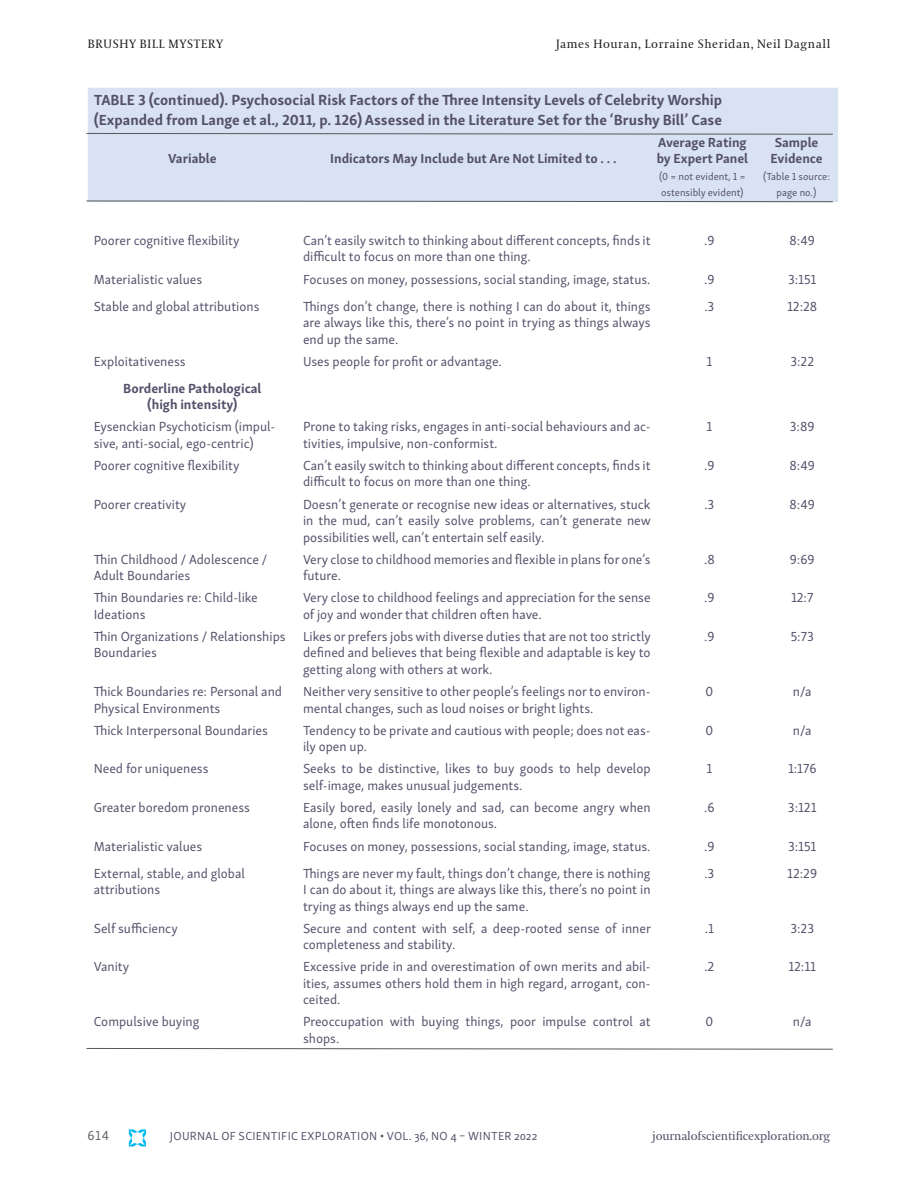
<style>
.page{position:relative;width:918px;height:1188px;background:#fff}
.page>*{position:absolute;margin:0;border:0;box-sizing:border-box;transform-origin:0 0}
.t1{font:700 15px "Skolar Sans PE";color:#53506a}
.t2{font:13.5px/16.5px "Skolar Sans PE";color:#53506a}
.Body_Text_Indent{font:700 13.5px/16.5px "Skolar Sans PE";color:#53506a;text-align:center}
.t3{font:13.5px "Skolar Sans PE";color:#66605e}
.t4{font:12px "Coranto 2";letter-spacing:.05em;color:#231f20}
.t5{font:12px "Skolar Sans PE";letter-spacing:.025em;color:#53506a}
.t6{font:12px "Coranto 2";letter-spacing:-.01em;color:#53506a}
.t7{font:10.5px/16.5px "Skolar Sans PE";color:#53506a}
</style>
<div class="page">
<svg style="left:129px;top:1129px;width:17px;height:18px"></svg>
<div style="left:88px;top:88px;width:750px;height:114px;background:#d9e2f3"></div>
<svg style="left:86px;top:133px;width:748px;height:2px"></svg>
<svg style="left:86px;top:200px;width:748px;height:2px"></svg>
<svg style="left:86px;top:1048px;width:747px;height:2px"></svg>
<p class="t4" style="left:88px;top:37px;width:137px">BRUSHY BILL MYSTERY</p>
<p class="t4" style="left:556px;top:37px;width:276px">James Houran, Lorraine Sheridan, Neil Dagnall</p>
<p class="t1" style="left:94px;top:88px;width:630px">TABLE 3 (continued). Psychosocial Risk Factors of the Three Intensity Levels of Celebrity Worship</p>
<p class="t1" style="left:94px;top:107px;width:630px">(Expanded from Lange et al., 2011, p. 126) Assessed in the Literature Set for the ‘Brushy Bill’ Case</p>
<p class="Body_Text_Indent" style="left:168px;top:149px;width:50px">Variable</p>
<p class="Body_Text_Indent" style="left:330px;top:149px;width:288px">Indicators May Include but Are Not Limited to . . .</p>
<p class="Body_Text_Indent" style="left:657px;top:133px;width:93px;text-align:left">Average Rating by Expert Panel</p>
<p class="t7" style="left:659px;top:167px;width:88px">(0 = not evident, 1 = ostensibly evident)</p>
<p class="Body_Text_Indent" style="left:775px;top:133px;width:45px">Sample</p>
<p class="Body_Text_Indent" style="left:770px;top:149px;width:54px">Evidence</p>
<p class="t7" style="left:763px;top:167px;width:69px;text-align:center">(Table 1 source: page no.)</p>
<p class="t2" style="left:94px;top:231px;width:147px">Poorer cognitive flexibility</p>
<p class="t2" style="left:303px;top:231px;width:349px">Can’t easily switch to thinking about different concepts, finds it difficult to focus on more than one thing.</p>
<p class="t2" style="left:704px;top:231px;width:12px">.9</p>
<p class="t2" style="left:790px;top:231px;width:27px">8:49</p>
<p class="t2" style="left:94px;top:270px;width:110px">Materialistic values</p>
<p class="t2" style="left:303px;top:270px;width:349px">Focuses on money, possessions, social standing, image, status.</p>
<p class="t2" style="left:704px;top:270px;width:12px">.9</p>
<p class="t2" style="left:788px;top:270px;width:30px">3:151</p>
<p class="t2" style="left:94px;top:297px;width:167px">Stable and global attributions</p>
<p class="t2" style="left:303px;top:297px;width:349px;text-align:justify">Things don’t change, there is nothing I can do about it, things are always like this, there’s no point in trying as things always end up the same.</p>
<p class="t2" style="left:704px;top:297px;width:12px">.3</p>
<p class="t2" style="left:787px;top:297px;width:32px">12:28</p>
<p class="t2" style="left:94px;top:352px;width:93px">Exploitativeness</p>
<p class="t2" style="left:303px;top:352px;width:200px">Uses people for profit or advantage.</p>
<p class="t2" style="left:706px;top:352px;width:7px">1</p>
<p class="t2" style="left:790px;top:352px;width:25px">3:22</p>
<p class="Body_Text_Indent" style="left:123px;top:379px;width:140px">Borderline Pathological (high intensity)</p>
<p class="t2" style="left:94px;top:417px;width:183px">Eysenckian Psychoticism (impul&shy;sive, anti-social, ego-centric)</p>
<p class="t2" style="left:303px;top:417px;width:349px">Prone to taking risks, engages in anti-social behaviours and ac&shy;tivities, impulsive, non-conformist.</p>
<p class="t2" style="left:706px;top:417px;width:7px">1</p>
<p class="t2" style="left:790px;top:417px;width:26px">3:89</p>
<p class="t2" style="left:94px;top:456px;width:147px">Poorer cognitive flexibility</p>
<p class="t2" style="left:303px;top:456px;width:349px">Can’t easily switch to thinking about different concepts, finds it difficult to focus on more than one thing.</p>
<p class="t2" style="left:704px;top:456px;width:12px">.9</p>
<p class="t2" style="left:790px;top:456px;width:27px">8:49</p>
<p class="t2" style="left:94px;top:495px;width:94px">Poorer creativity</p>
<p class="t2" style="left:303px;top:495px;width:349px;text-align:justify">Doesn’t generate or recognise new ideas or alternatives, stuck in the mud, can’t easily solve problems, can’t generate new possibilities well, can’t entertain self easily.</p>
<p class="t2" style="left:704px;top:495px;width:12px">.3</p>
<p class="t2" style="left:790px;top:495px;width:27px">8:49</p>
<p class="t2" style="left:94px;top:550px;width:175px">Thin Childhood / Adolescence /<br>Adult Boundaries</p>
<p class="t2" style="left:303px;top:550px;width:349px">Very close to childhood memories and flexible in plans for one’s future.</p>
<p class="t2" style="left:704px;top:550px;width:12px">.8</p>
<p class="t2" style="left:790px;top:550px;width:26px">9:69</p>
<p class="t2" style="left:94px;top:588px;width:166px">Thin Boundaries re: Child-like<br>Ideations</p>
<p class="t2" style="left:303px;top:588px;width:349px">Very close to childhood feelings and appreciation for the sense of joy and wonder that children often have.</p>
<p class="t2" style="left:704px;top:588px;width:12px">.9</p>
<p class="t2" style="left:791px;top:588px;width:24px">12:7</p>
<p class="t2" style="left:94px;top:627px;width:193px">Thin Organizations / Relationships<br>Boundaries</p>
<p class="t2" style="left:303px;top:627px;width:349px;text-align:justify">Likes or prefers jobs with diverse duties that are not too strictly defined and believes that being flexible and adaptable is key to getting along with others at work.</p>
<p class="t2" style="left:704px;top:627px;width:12px">.9</p>
<p class="t2" style="left:791px;top:627px;width:25px">5:73</p>
<p class="t2" style="left:94px;top:682px;width:190px">Thick Boundaries re: Personal and<br>Physical Environments</p>
<p class="t2" style="left:303px;top:682px;width:349px">Neither very sensitive to other people’s feelings nor to environ&shy;mental changes, such as loud noises or bright lights.</p>
<p class="t2" style="left:705px;top:682px;width:9px">0</p>
<p class="t2" style="left:793px;top:682px;width:20px">n/a</p>
<p class="t2" style="left:94px;top:721px;width:176px">Thick Interpersonal Boundaries</p>
<p class="t2" style="left:303px;top:721px;width:349px">Tendency to be private and cautious with people; does not eas&shy;ily open up.</p>
<p class="t2" style="left:705px;top:721px;width:9px">0</p>
<p class="t2" style="left:793px;top:721px;width:20px">n/a</p>
<p class="t2" style="left:94px;top:759px;width:116px">Need for uniqueness</p>
<p class="t2" style="left:303px;top:759px;width:349px">Seeks to be distinctive, likes to buy goods to help develop self-image, makes unusual judgements.</p>
<p class="t2" style="left:706px;top:759px;width:7px">1</p>
<p class="t2" style="left:788px;top:759px;width:30px">1:176</p>
<p class="t2" style="left:94px;top:798px;width:158px">Greater boredom proneness</p>
<p class="t2" style="left:303px;top:798px;width:349px">Easily bored, easily lonely and sad, can become angry when alone, often finds life monotonous.</p>
<p class="t2" style="left:704px;top:798px;width:12px">.6</p>
<p class="t2" style="left:788px;top:798px;width:30px">3:121</p>
<p class="t2" style="left:94px;top:837px;width:110px">Materialistic values</p>
<p class="t2" style="left:303px;top:837px;width:349px">Focuses on money, possessions, social standing, image, status.</p>
<p class="t2" style="left:704px;top:837px;width:12px">.9</p>
<p class="t2" style="left:788px;top:837px;width:30px">3:151</p>
<p class="t2" style="left:94px;top:864px;width:153px">External, stable, and global</p>
<p class="t2" style="left:94px;top:880px;width:68px">attributions</p>
<p class="t2" style="left:303px;top:864px;width:349px;text-align:justify">Things are never my fault, things don’t change, there is nothing I can do about it, things are always like this, there’s no point in trying as things always end up the same.</p>
<p class="t2" style="left:704px;top:864px;width:12px">.3</p>
<p class="t2" style="left:787px;top:864px;width:31px">12:29</p>
<p class="t2" style="left:94px;top:919px;width:86px">Self sufficiency</p>
<p class="t2" style="left:303px;top:919px;width:349px">Secure and content with self, a deep-rooted sense of inner completeness and stability.</p>
<p class="t2" style="left:705px;top:919px;width:11px">.1</p>
<p class="t2" style="left:790px;top:919px;width:25px">3:23</p>
<p class="t2" style="left:94px;top:957px;width:37px">Vanity</p>
<p class="t2" style="left:303px;top:957px;width:349px;text-align:justify">Excessive pride in and overestimation of own merits and abil&shy;ities, assumes others hold them in high regard, arrogant, con&shy;ceited.</p>
<p class="t2" style="left:704px;top:957px;width:12px">.2</p>
<p class="t2" style="left:788px;top:957px;width:29px">12:11</p>
<p class="t2" style="left:94px;top:1012px;width:107px">Compulsive buying</p>
<p class="t2" style="left:303px;top:1012px;width:349px">Preoccupation with buying things, poor impulse control at shops.</p>
<p class="t2" style="left:705px;top:1012px;width:9px">0</p>
<p class="t2" style="left:793px;top:1012px;width:20px">n/a</p>
<p class="t3" style="left:87px;top:1126px;width:23px">614</p>
<p class="t5" style="left:170px;top:1127px;width:369px">JOURNAL OF SCIENTIFIC EXPLORATION • VOL. 36, NO 4 – WINTER 2022</p>
<p class="t6" style="left:652px;top:1129px;width:180px">journalofscientificexploration.org</p>
</div>
